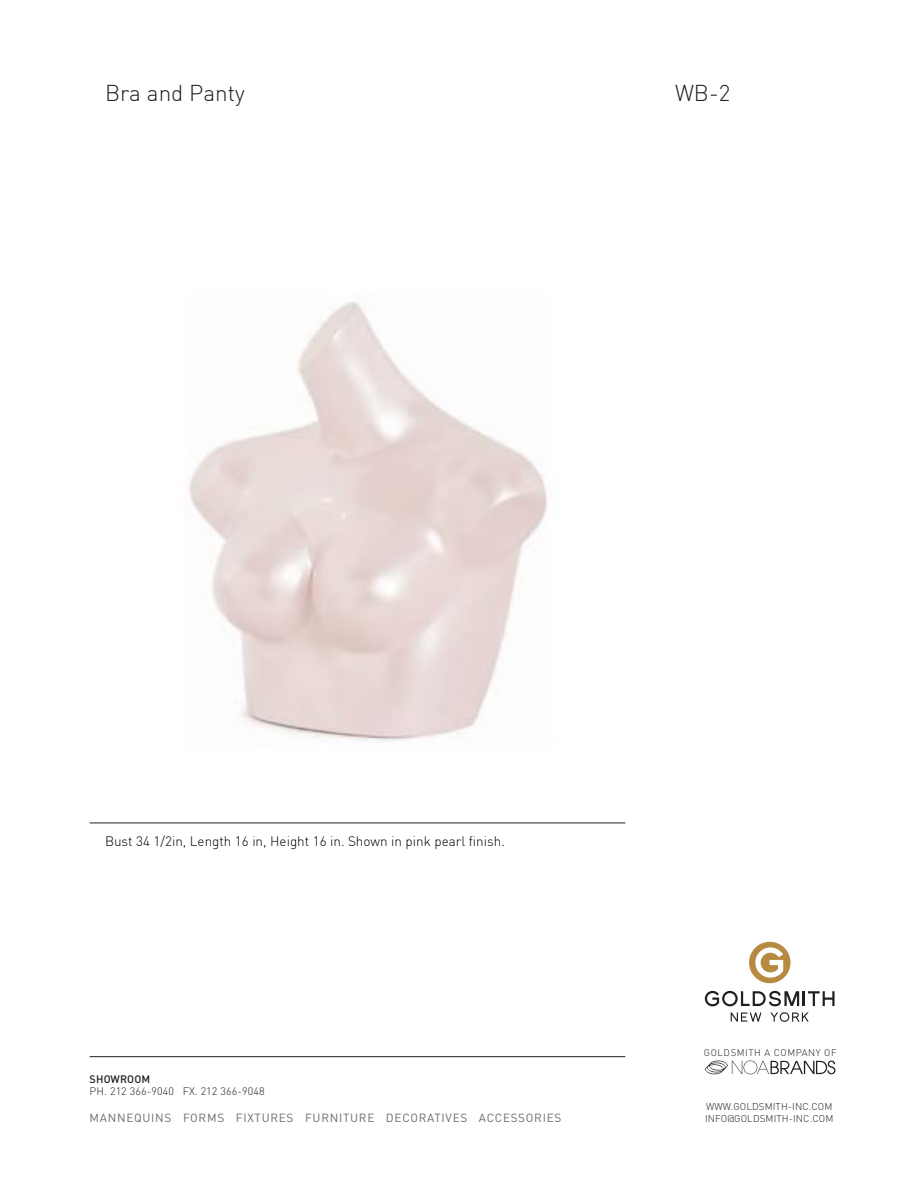
<style>
.page{position:relative;width:918px;height:1188px;background:#fff}
.page>*{position:absolute;margin:0;border:0;box-sizing:border-box;transform-origin:0 0}
.t1{font:300 22.5px "DIN Pro";color:#231f20}
.t2{font:300 13.5px "DIN Pro";color:#000}
.t3{font:11.7px "DIN";letter-spacing:.06em;color:#6c6d70}
.t4{font:300 10.8px "DIN";letter-spacing:.01em;color:#231f20}
.t5{font:500 10.8px "DIN";letter-spacing:.01em;color:#231f20}
.t6{font:300 9.75px "DIN";letter-spacing:.01em;color:#231f20}
.t7{font:300 9.6px "DIN";letter-spacing:.06em;color:#231f20}
</style>
<div class="page">
<hr style="left:90px;top:823px;width:535px;height:1px;background:#231f20">
<hr style="left:90px;top:1056px;width:535px;height:1px;background:#231f20">
<div style="left:749px;top:942px;width:42px;height:41px;background:#b68b41;border-radius:50%"></div>
<svg style="left:705px;top:991px;width:130px;height:15px"></svg>
<svg style="left:731px;top:1013px;width:30px;height:9px"></svg>
<svg style="left:770px;top:1012px;width:39px;height:10px"></svg>
<svg style="left:755px;top:947px;width:28px;height:31px"></svg>
<svg style="left:705px;top:1061px;width:130px;height:13px"></svg>
<img style="left:189px;top:301px;width:358px;height:440px">
<h1 class="t1" style="left:105px;top:83px;width:141px">Bra and Panty</h1>
<h1 class="t1" style="left:675px;top:83px;width:57px">WB-2</h1>
<p class="t2" style="left:105px;top:836px;width:401px">Bust 34 1/2in, Length 16 in, Height 16 in. Shown in pink pearl finish.</p>
<p class="t5" style="left:90px;top:1072px;width:62px">SHOWROOM</p>
<p class="t4" style="left:90px;top:1085px;width:177px">PH. 212 366-9040 FX. 212 366-9048</p>
<p class="t3" style="left:90px;top:1110px;width:473px">MANNEQUINS FORMS FIXTURES FURNITURE DECORATIVES ACCESSORIES</p>
<p class="t7" style="left:704px;top:1047px;width:134px">GOLDSMITH A COMPANY OF</p>
<p class="t6" style="left:706px;top:1100px;width:128px">WWW.GOLDSMITH-INC.COM</p>
<p class="t6" style="left:705px;top:1112px;width:130px">INFO@GOLDSMITH-INC.COM</p>
</div>
